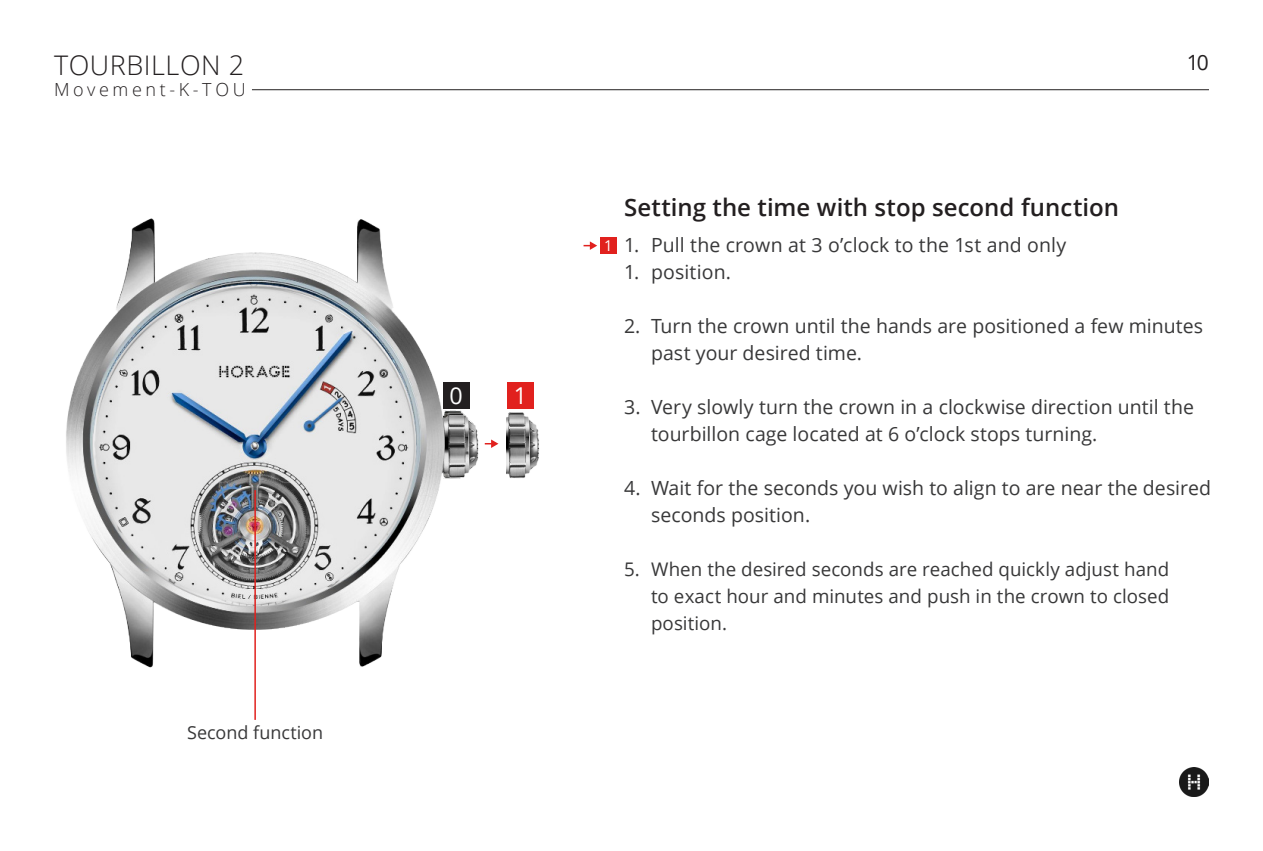
<style>
.page{position:relative;width:1263px;height:851px;background:#fff}
.page>*{position:absolute;margin:0;border:0;box-sizing:border-box;transform-origin:0 0}
.t1{font:300 27px "Open Sans";letter-spacing:.02em;color:#231f20}
.t2{font:600 24px "Open Sans";color:#231f20}
.t3{font:23.25px "Open Sans";color:#fff}
.t4{font:21px "Open Sans";color:#231f20}
.t5{font:19.5px/27px "Open Sans";color:#383839}
.t6{font:18.75px/27px "Open Sans";color:#383839;text-align:justify}
.t7{font:300 18px "Open Sans";letter-spacing:.2em;color:#231f20}
.t8{font:18px "Open Sans";color:#383839}
.s1{font-size:14.85px;color:#fff}
</style>
<div class="page">
<div style="left:507px;top:382px;width:27px;height:26px;background:#e1211e"></div>
<svg style="left:583px;top:241px;width:14px;height:9px"></svg>
<div style="left:600px;top:237px;width:17px;height:17px;background:#e1211e"></div>
<hr style="left:252px;top:89px;width:957px;height:1px;background:#231f20">
<img style="left:1179px;top:767px;width:30px;height:29px">
<svg style="left:492px;top:440px;width:6px;height:8px"></svg>
<img style="left:66px;top:218px;width:426px;height:450px">
<img style="left:506px;top:412px;width:33px;height:66px">
<hr style="left:254px;top:490px;width:2px;height:229px;background:#e1211e">
<h1 class="t1" style="left:54px;top:46px;width:192px">TOURBILLON 2</h1>
<p class="t7" style="left:54px;top:77px;width:193px">Movement-K-TOU</p>
<p class="t8" style="left:187px;top:719px;width:138px">Second function</p>
<p class="t3" style="left:450px;top:379px;width:15px">0</p>
<p class="t3" style="left:514px;top:379px;width:15px">1</p>
<p class="t2" style="left:624px;top:190px;width:496px">Setting the time with stop second function</p>
<p class="t4" style="left:1187px;top:48px;width:24px">10</p>
<p class="t5" style="left:604px;top:231px;width:464px"><span class="s1">1</span> 1. Pull the crown at 3 o’clock to the 1st and only</p>
<p class="t5" style="left:624px;top:258px;width:108px">1. position.</p>
<p class="t5" style="left:651px;top:312px;width:553px;text-indent:-27px">2. Turn the crown until the hands are positioned a few minutes past your desired time.</p>
<p class="t5" style="left:651px;top:393px;width:544px;text-indent:-27px">3. Very slowly turn the crown in a clockwise direction until the tourbillon cage located at 6 o’clock stops turning.</p>
<p class="t5" style="left:651px;top:474px;width:561px;text-indent:-27px">4. Wait for the seconds you wish to align to are near the desired seconds position.</p>
<p class="t6" style="left:651px;top:555px;width:520px;text-indent:-27px">5. When the desired seconds are reached quickly adjust hand to exact hour and minutes and push in the crown to closed position.</p>
</div>
